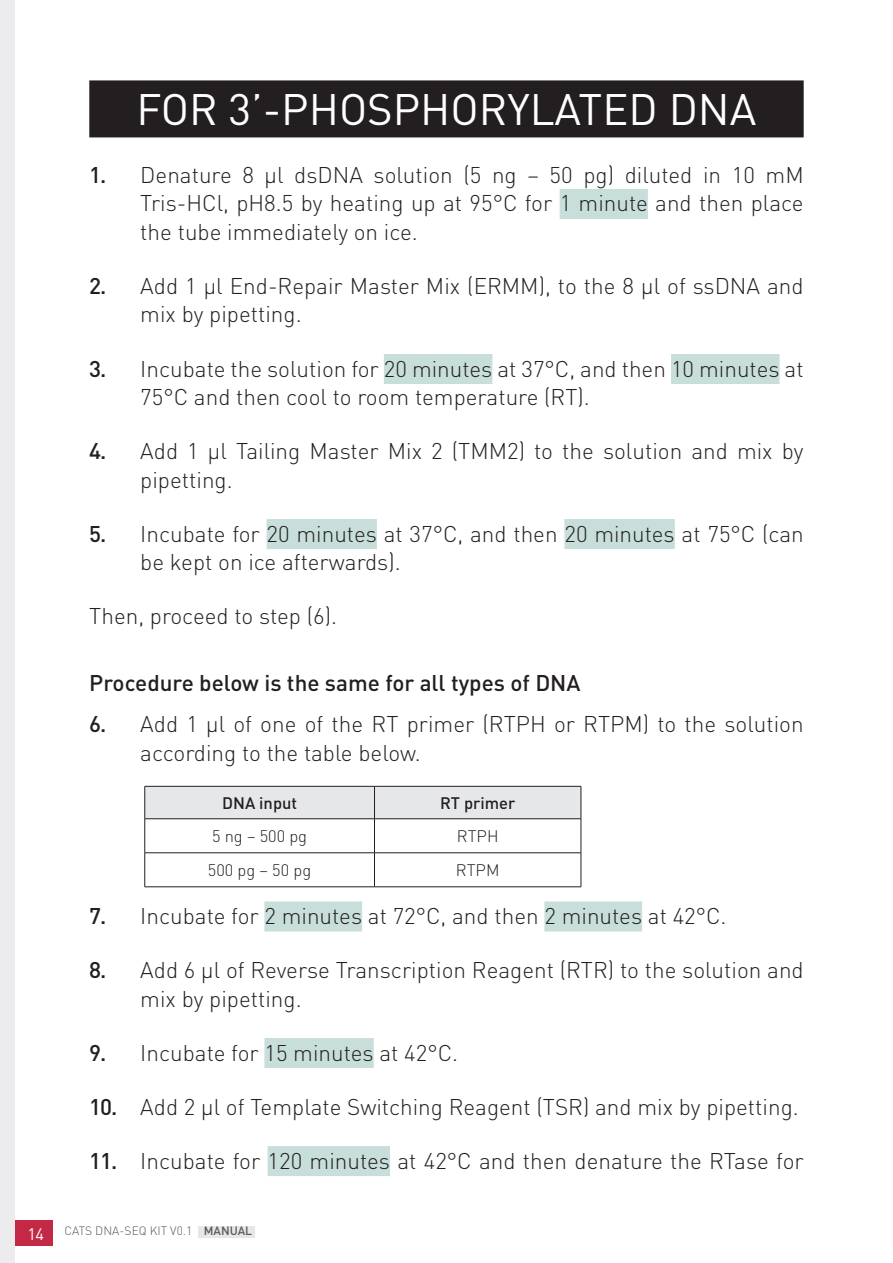
<style>
.page{position:relative;width:893px;height:1263px;background:#fff}
.page>*{position:absolute;margin:0;border:0;box-sizing:border-box;transform-origin:0 0}
.Option{font:43.5px "DIN";color:#fff}
.BODY{font:300 22.5px/28.5px "DIN";color:#231f20}
.t1{font:500 22.5px "DIN";color:#231f20}
.TAB{font:300 16.5px "DIN";color:#231f20}
.TAB-2{font:500 16.5px "DIN";color:#231f20}
.t2{font:300 12px "DIN";color:#57585a}
.s1{font-weight:500}
.s2{font-weight:400;font-size:16.5px;color:#fff}
</style>
<div class="page">
<div style="left:0;top:1220px;width:53px;height:26px;background:#c32845"></div>
<div style="left:0;top:0;width:15px;height:1263px;background:#ececee"></div>
<div style="left:198px;top:1226px;width:57px;height:12px;background:#e6e7e9"></div>
<div style="left:89px;top:80px;width:715px;height:57px;background:#231f20"></div>
<div style="left:560px;top:189px;width:88px;height:30px;background:#c7deda"></div>
<div style="left:384px;top:354px;width:108px;height:30px;background:#c7deda"></div>
<div style="left:671px;top:354px;width:109px;height:30px;background:#c7deda"></div>
<div style="left:267px;top:519px;width:110px;height:30px;background:#c7deda"></div>
<div style="left:564px;top:519px;width:111px;height:30px;background:#c7deda"></div>
<div style="left:264px;top:901px;width:98px;height:30px;background:#c7deda"></div>
<div style="left:544px;top:901px;width:98px;height:30px;background:#c7deda"></div>
<div style="left:264px;top:1038px;width:110px;height:30px;background:#c7deda"></div>
<div style="left:268px;top:1146px;width:122px;height:30px;background:#c7deda"></div>
<div style="left:145px;top:787px;width:436px;height:31px;background:#e6e7e9"></div>
<hr style="left:145px;top:786px;width:229px;height:1px;background:#231f20">
<hr style="left:144px;top:786px;width:1px;height:32px;background:#231f20">
<hr style="left:374px;top:786px;width:207px;height:1px;background:#231f20">
<hr style="left:374px;top:786px;width:1px;height:32px;background:#231f20">
<hr style="left:581px;top:786px;width:1px;height:32px;background:#231f20">
<hr style="left:145px;top:818px;width:229px;height:1px;background:#231f20">
<hr style="left:144px;top:819px;width:1px;height:33px;background:#231f20">
<hr style="left:374px;top:818px;width:207px;height:1px;background:#231f20">
<hr style="left:374px;top:819px;width:1px;height:33px;background:#231f20">
<hr style="left:581px;top:819px;width:1px;height:33px;background:#231f20">
<hr style="left:145px;top:852px;width:229px;height:1px;background:#231f20">
<hr style="left:144px;top:853px;width:1px;height:34px;background:#231f20">
<hr style="left:374px;top:852px;width:207px;height:1px;background:#231f20">
<hr style="left:374px;top:853px;width:1px;height:34px;background:#231f20">
<hr style="left:581px;top:853px;width:1px;height:34px;background:#231f20">
<hr style="left:145px;top:886px;width:229px;height:1px;background:#231f20">
<hr style="left:374px;top:886px;width:207px;height:1px;background:#231f20">
<p class="Option" style="left:137px;top:82px;width:621px">FOR 3’-PHOSPHORYLATED DNA</p>
<p class="BODY" style="left:140px;top:160px;width:665px;text-align:justify;text-indent:-51px"><span class="s1">1.</span> Denature 8 µl dsDNA solution (5 ng – 50 pg) diluted in 10 mM Tris-HCl, pH8.5 by heating up at 95°C for 1 minute and then place the tube immediately on ice.</p>
<p class="BODY" style="left:140px;top:271px;width:665px;text-indent:-51px"><span class="s1">2.</span> Add 1 µl End-Repair Master Mix (ERMM), to the 8 µl of ssDNA and mix by pipetting.</p>
<p class="BODY" style="left:140px;top:354px;width:665px;text-indent:-51px"><span class="s1">3.</span> Incubate the solution for 20 minutes at 37°C, and then 10 minutes at<br>75°C and then cool to room temperature (RT).</p>
<p class="BODY" style="left:140px;top:436px;width:665px;text-indent:-51px"><span class="s1">4.</span> Add 1 µl Tailing Master Mix 2 (TMM2) to the solution and mix by pipetting.</p>
<p class="BODY" style="left:140px;top:519px;width:665px;text-indent:-51px"><span class="s1">5.</span> Incubate for 20 minutes at 37°C, and then 20 minutes at 75°C (can be kept on ice afterwards).</p>
<p class="BODY" style="left:89px;top:601px;width:249px">Then, proceed to step (6).</p>
<h3 class="t1" style="left:89px;top:668px;width:493px">Procedure below is the same for all types of DNA</h3>
<p class="BODY" style="left:140px;top:709px;width:665px;text-indent:-51px"><span class="s1">6.</span> Add 1 µl of one of the RT primer (RTPH or RTPM) to the solution according to the table below.</p>
<p class="TAB-2" style="left:222px;top:793px;width:77px">DNA input</p>
<p class="TAB-2" style="left:440px;top:793px;width:77px">RT primer</p>
<p class="TAB" style="left:212px;top:826px;width:97px">5 ng – 500 pg</p>
<p class="TAB" style="left:457px;top:826px;width:43px">RTPH</p>
<p class="TAB" style="left:208px;top:860px;width:105px">500 pg – 50 pg</p>
<p class="TAB" style="left:456px;top:860px;width:45px">RTPM</p>
<p class="BODY" style="left:89px;top:901px;width:639px"><span class="s1">7.</span> Incubate for 2 minutes at 72°C, and then 2 minutes at 42°C.</p>
<p class="BODY" style="left:140px;top:955px;width:665px;text-indent:-51px"><span class="s1">8.</span> Add 6 µl of Reverse Transcription Reagent (RTR) to the solution and mix by pipetting.</p>
<p class="BODY" style="left:89px;top:1038px;width:370px"><span class="s1">9.</span> Incubate for 15 minutes at 42°C.</p>
<p class="BODY" style="left:89px;top:1092px;width:711px"><span class="s1">10.</span> Add 2 µl of Template Switching Reagent (TSR) and mix by pipetting.</p>
<p class="BODY" style="left:89px;top:1146px;width:716px"><span class="s1">11.</span> Incubate for 120 minutes at 42°C and then denature the RTase for</p>
<p class="t2" style="left:27px;top:1223px;width:226px"><span class="s2">14</span> CATS DNA-SEQ KIT V0.1 <span class="s1">MANUAL</span></p>
</div>
